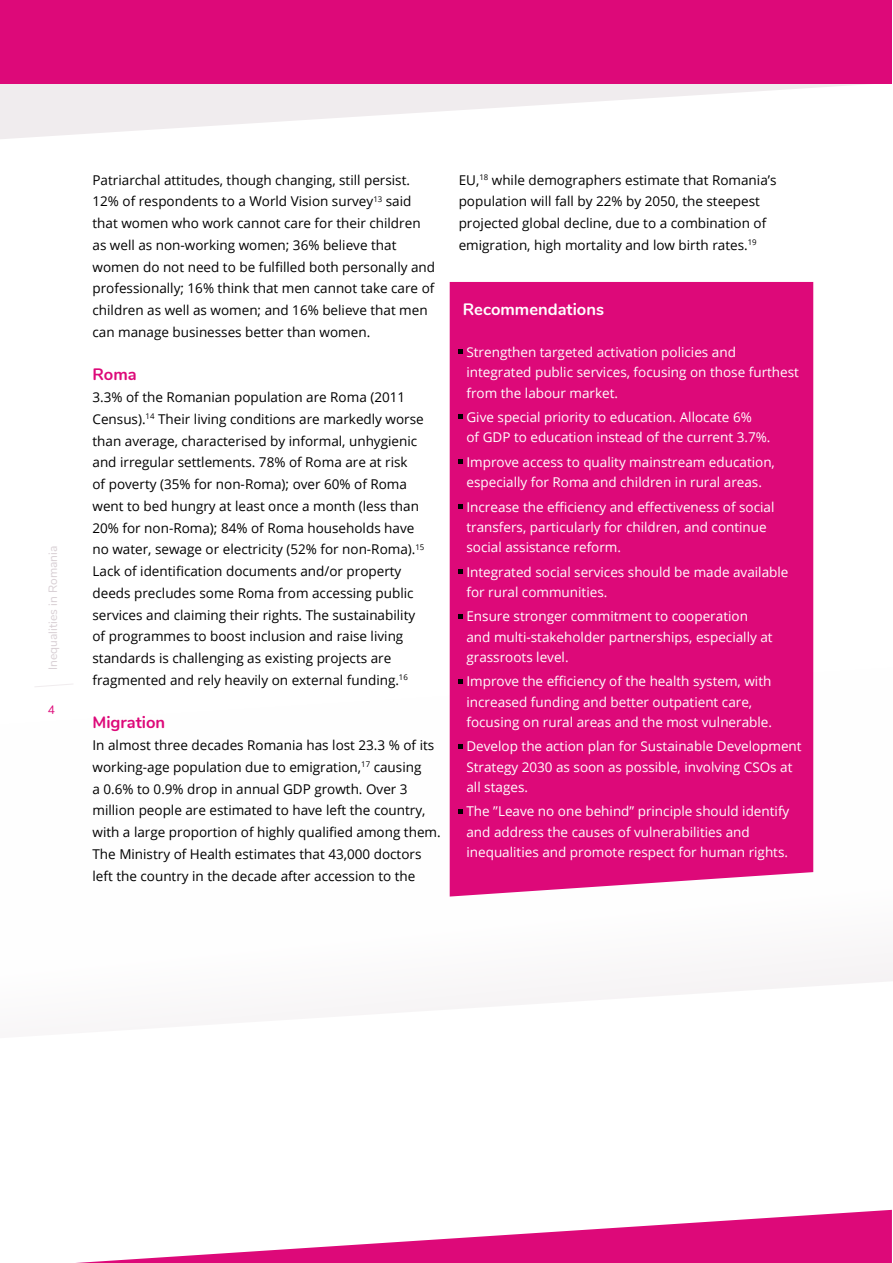
<style>
.page{position:relative;width:893px;height:1263px;background:#fff}
.page>*{position:absolute;margin:0;border:0;box-sizing:border-box;transform-origin:0 0}
.t1{font:700 16.5px "Nunito";color:#fff}
.t2{font:700 16.5px "Nunito";color:#dd0979}
.Default{font:13.5px/21.8px "Open Sans";color:#000}
.t3{font:13.5px/20.2px "Open Sans";color:#fff}
.t4{font:12px "Nunito";color:#d8cfd4}
.t5{font:12px "Nunito";color:#dd0979}
</style>
<div class="page">
<svg style="left:35px;top:666px;width:858px;height:350px"></svg>
<svg style="left:0;top:84px;width:866px;height:55px;fill:#f1edef"></svg>
<div style="left:0;top:0;width:892px;height:84px;background:#dd0979"></div>
<svg style="left:76px;top:1210px;width:816px;height:53px"></svg>
<div style="left:450px;top:282px;width:363px;height:614px;background:#dd0979"></div>
<svg style="left:459px;top:350px;width:4px;height:4px"></svg>
<svg style="left:459px;top:415px;width:4px;height:4px"></svg>
<svg style="left:459px;top:460px;width:4px;height:4px"></svg>
<svg style="left:459px;top:504px;width:4px;height:5px"></svg>
<svg style="left:459px;top:569px;width:4px;height:5px"></svg>
<svg style="left:459px;top:614px;width:4px;height:4px"></svg>
<svg style="left:459px;top:679px;width:4px;height:4px"></svg>
<svg style="left:459px;top:744px;width:4px;height:4px"></svg>
<svg style="left:459px;top:809px;width:4px;height:4px"></svg>
<p class="t4" style="left:44px;top:670px;width:126px;rotate:-90deg">Inequalities in Romania</p>
<p class="t5" style="left:48px;top:701px;width:9px">4</p>
<p class="Default" style="left:93px;top:168px;width:344px">Patriarchal attitudes, though changing, still persist.<br>12% of respondents to a World Vision survey<sup>13</sup> said that women who work cannot care for their children as well as non-working women; 36% believe that women do not need to be fulfilled both personally and professionally; 16% think that men cannot take care of children as well as women; and 16% believe that men can manage businesses better than women.</p>
<p class="t2" style="left:93px;top:362px;width:46px">Roma</p>
<p class="Default" style="left:93px;top:386px;width:333px">3.3% of the Romanian population are Roma (2011<br>Census).<sup>14</sup> Their living conditions are markedly worse than average, characterised by informal, unhygienic and irregular settlements. 78% of Roma are at risk<br>of poverty (35% for non-Roma); over 60% of Roma went to bed hungry at least once a month (less than 20% for non-Roma); 84% of Roma households have no water, sewage or electricity (52% for non-Roma).<sup>15<br></sup>Lack of identification documents and/or property deeds precludes some Roma from accessing public services and claiming their rights. The sustainability of programmes to boost inclusion and raise living standards is challenging as existing projects are fragmented and rely heavily on external funding.<sup>16</sup></p>
<p class="t2" style="left:93px;top:710px;width:74px">Migration</p>
<p class="Default" style="left:93px;top:734px;width:350px">In almost three decades Romania has lost 23.3 % of its working-age population due to emigration,<sup>17</sup> causing<br>a 0.6% to 0.9% drop in annual GDP growth. Over 3 million people are estimated to have left the country, with a large proportion of highly qualified among them.<br>The Ministry of Health estimates that 43,000 doctors left the country in the decade after accession to the</p>
<p class="Default" style="left:459px;top:168px;width:319px">EU,<sup>18</sup> while demographers estimate that Romania’s population will fall by 22% by 2050, the steepest projected global decline, due to a combination of emigration, high mortality and low birth rates.<sup>19</sup></p>
<p class="t1" style="left:463px;top:297px;width:143px">Recommendations</p>
<p class="t3" style="left:466px;top:342px;width:334px">Strengthen targeted activation policies and integrated public services, focusing on those furthest from the labour market.</p>
<p class="t3" style="left:466px;top:407px;width:305px">Give special priority to education. Allocate 6%<br>of GDP to education instead of the current 3.7%.</p>
<p class="t3" style="left:466px;top:451px;width:310px">Improve access to quality mainstream education, especially for Roma and children in rural areas.</p>
<p class="t3" style="left:466px;top:496px;width:309px">Increase the efficiency and effectiveness of social transfers, particularly for children, and continue social assistance reform.</p>
<p class="t3" style="left:466px;top:561px;width:323px">Integrated social services should be made available for rural communities.</p>
<p class="t3" style="left:466px;top:606px;width:308px">Ensure stronger commitment to cooperation and multi-stakeholder partnerships, especially at grassroots level.</p>
<p class="t3" style="left:466px;top:671px;width:307px">Improve the efficiency of the health system, with increased funding and better outpatient care, focusing on rural areas and the most vulnerable.</p>
<p class="t3" style="left:466px;top:736px;width:337px">Develop the action plan for Sustainable Development<br>Strategy 2030 as soon as possible, involving CSOs at all stages.</p>
<p class="t3" style="left:466px;top:801px;width:324px">The ”Leave no one behind” principle should identify and address the causes of vulnerabilities and inequalities and promote respect for human rights.</p>
</div>
